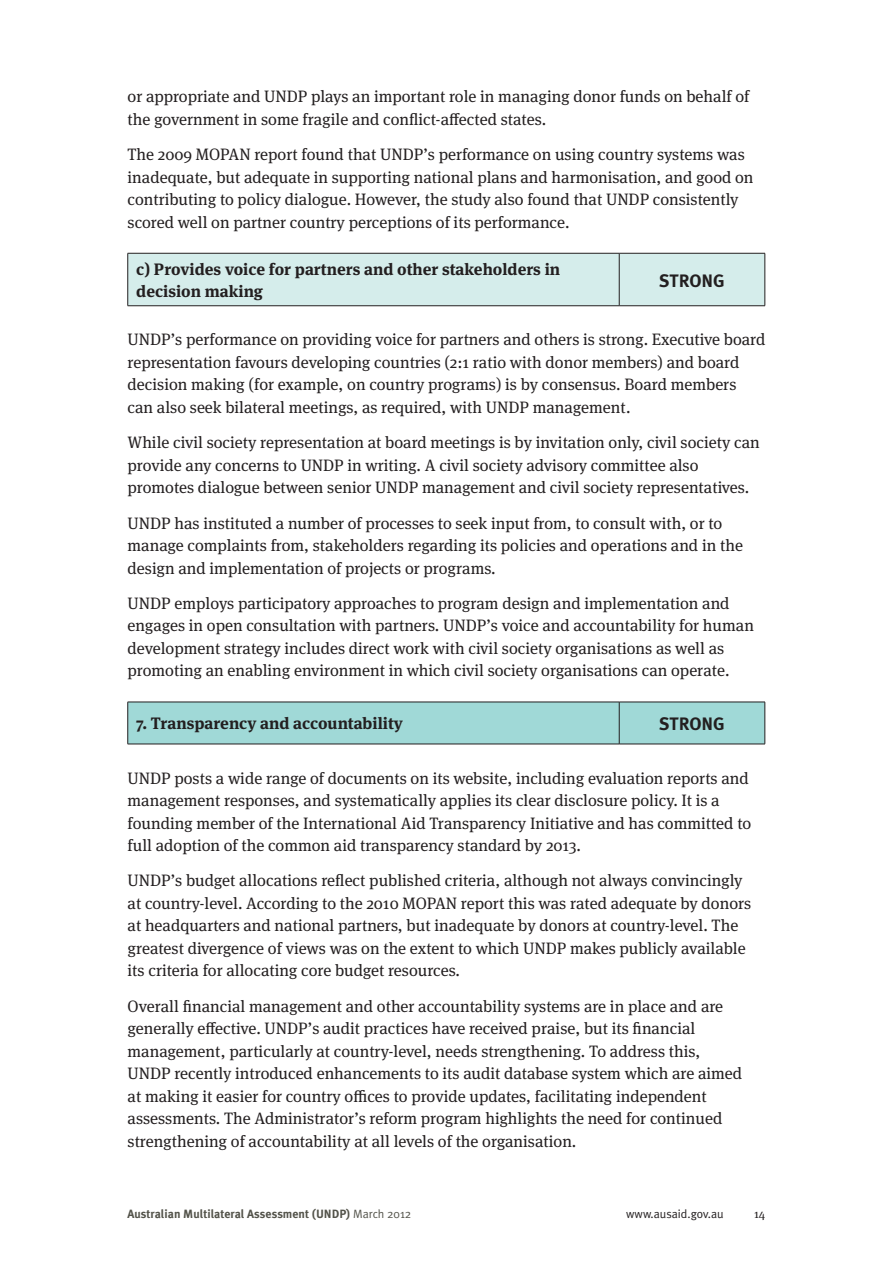
<style>
.page{position:relative;width:893px;height:1263px;background:#fff}
.page>*{position:absolute;margin:0;border:0;box-sizing:border-box;transform-origin:0 0}
._08bbbb_RIGHT_COLUMN{font:700 18px "Meta Plus";color:#231f20}
._04__BODY_TEXT{font:16.5px/22.5px "Meta Serif OT";color:#231f20}
._04__BODY_TEXT-2{font:700 16.5px/22.5px "Meta Serif OT";color:#231f20}
.t1{font:700 12px "Meta Plus";color:#53534a}
.t2{font:12px "Meta Plus Normal";color:#231f20}
.t3{font:12px "Meta Serif OT";color:#231f20}
.s1{font-family:"Meta Plus Normal";font-weight:400}
</style>
<div class="page">
<div style="left:128px;top:254px;width:637px;height:51px;background:#d5edeb"></div>
<hr style="left:128px;top:253px;width:491px;height:1px;background:#231f20">
<hr style="left:619px;top:253px;width:146px;height:1px;background:#231f20">
<hr style="left:619px;top:253px;width:1px;height:53px;background:#231f20">
<hr style="left:128px;top:305px;width:491px;height:1px;background:#231f20">
<hr style="left:619px;top:305px;width:146px;height:1px;background:#231f20">
<hr style="left:127px;top:253px;width:1px;height:53px;background:#231f20">
<hr style="left:765px;top:253px;width:1px;height:53px;background:#231f20">
<div style="left:128px;top:703px;width:637px;height:41px;background:#a0d9d7"></div>
<hr style="left:128px;top:702px;width:491px;height:1px;background:#231f20">
<hr style="left:619px;top:702px;width:146px;height:1px;background:#231f20">
<hr style="left:619px;top:702px;width:1px;height:42px;background:#231f20">
<hr style="left:128px;top:744px;width:491px;height:1px;background:#231f20">
<hr style="left:619px;top:744px;width:146px;height:1px;background:#231f20">
<hr style="left:127px;top:702px;width:1px;height:42px;background:#231f20">
<hr style="left:765px;top:702px;width:1px;height:42px;background:#231f20">
<p class="_04__BODY_TEXT" style="left:128px;top:86px;width:623px">or appropriate and UNDP plays an important role in managing donor funds on behalf of the government in some fragile and conflict-affected states.</p>
<p class="_04__BODY_TEXT" style="left:128px;top:143px;width:627px">The 2009 MOPAN report found that UNDP’s performance on using country systems was inadequate, but adequate in supporting national plans and harmonisation, and good on contributing to policy dialogue. However, the study also found that UNDP consistently scored well on partner country perceptions of its performance.</p>
<p class="_04__BODY_TEXT-2" style="left:136px;top:258px;width:425px">c) Provides voice for partners and other stakeholders in decision making</p>
<p class="_08bbbb_RIGHT_COLUMN" style="left:659px;top:270px;width:67px">STRONG</p>
<p class="_04__BODY_TEXT" style="left:128px;top:329px;width:639px">UNDP’s performance on providing voice for partners and others is strong. Executive board representation favours developing countries (2:1 ratio with donor members) and board decision making (for example, on country programs) is by consensus. Board members can also seek bilateral meetings, as required, with UNDP management.</p>
<p class="_04__BODY_TEXT" style="left:128px;top:432px;width:634px">While civil society representation at board meetings is by invitation only, civil society can provide any concerns to UNDP in writing. A civil society advisory committee also promotes dialogue between senior UNDP management and civil society representatives.</p>
<p class="_04__BODY_TEXT" style="left:128px;top:512px;width:617px">UNDP has instituted a number of processes to seek input from, to consult with, or to manage complaints from, stakeholders regarding its policies and operations and in the design and implementation of projects or programs.</p>
<p class="_04__BODY_TEXT" style="left:128px;top:592px;width:628px">UNDP employs participatory approaches to program design and implementation and engages in open consultation with partners. UNDP’s voice and accountability for human development strategy includes direct work with civil society organisations as well as promoting an enabling environment in which civil society organisations can operate.</p>
<p class="_04__BODY_TEXT-2" style="left:136px;top:713px;width:268px">7. Transparency and accountability</p>
<p class="_08bbbb_RIGHT_COLUMN" style="left:659px;top:713px;width:67px">STRONG</p>
<p class="_04__BODY_TEXT" style="left:128px;top:767px;width:625px">UNDP posts a wide range of documents on its website, including evaluation reports and management responses, and systematically applies its clear disclosure policy. It is a founding member of the International Aid Transparency Initiative and has committed to full adoption of the common aid transparency standard by 2013.</p>
<p class="_04__BODY_TEXT" style="left:128px;top:870px;width:625px">UNDP’s budget allocations reflect published criteria, although not always convincingly at country-level. According to the 2010 MOPAN report this was rated adequate by donors at headquarters and national partners, but inadequate by donors at country-level. The greatest divergence of views was on the extent to which UNDP makes publicly available its criteria for allocating core budget resources.</p>
<p class="_04__BODY_TEXT" style="left:128px;top:995px;width:616px">Overall financial management and other accountability systems are in place and are generally effective. UNDP’s audit practices have received praise, but its financial management, particularly at country-level, needs strengthening. To address this, UNDP recently introduced enhancements to its audit database system which are aimed at making it easier for country offices to provide updates, facilitating independent assessments. The Administrator’s reform program highlights the need for continued strengthening of accountability at all levels of the organisation.</p>
<p class="t1" style="left:128px;top:1207px;width:285px">Australian Multilateral Assessment (UNDP) <span class="s1">March 2012</span></p>
<p class="t2" style="left:626px;top:1207px;width:99px">www.ausaid.gov.au</p>
<p class="t3" style="left:754px;top:1207px;width:13px">14</p>
</div>
